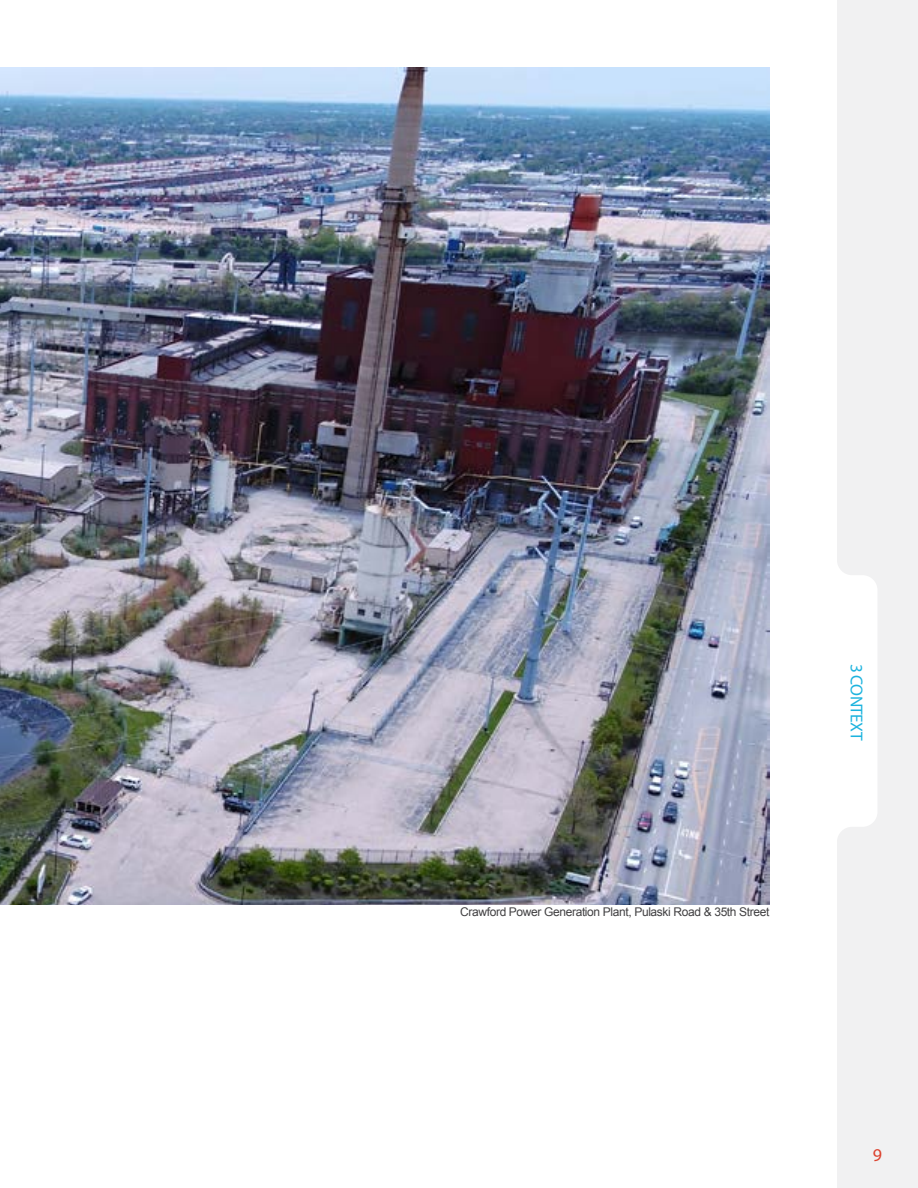
<style>
.page{position:relative;width:918px;height:1188px;background:#fff}
.page>*{position:absolute;margin:0;border:0;box-sizing:border-box;transform-origin:0 0}
.t1{font:18px "Myriad Pro";color:#dc412d}
.t2{font:17.25px "Myriad Pro";letter-spacing:-.03em;color:#1cb3de}
.t3{font:12px "Arial";letter-spacing:-.03em;color:#414042}
</style>
<div class="page">
<svg style="left:837px;top:0;width:81px;height:1188px;fill:#f1f1f2"></svg>
<img style="left:0;top:68px;width:769px;height:836px">
<p class="t3" style="left:460px;top:904px;width:311px">Crawford Power Generation Plant, Pulaski Road &amp; 35th Street</p>
<h2 class="t2" style="left:867px;top:664px;width:78px;rotate:90deg">3 CONTEXT</h2>
<h1 class="t1" style="left:873px;top:1144px;width:11px">9</h1>
</div>
